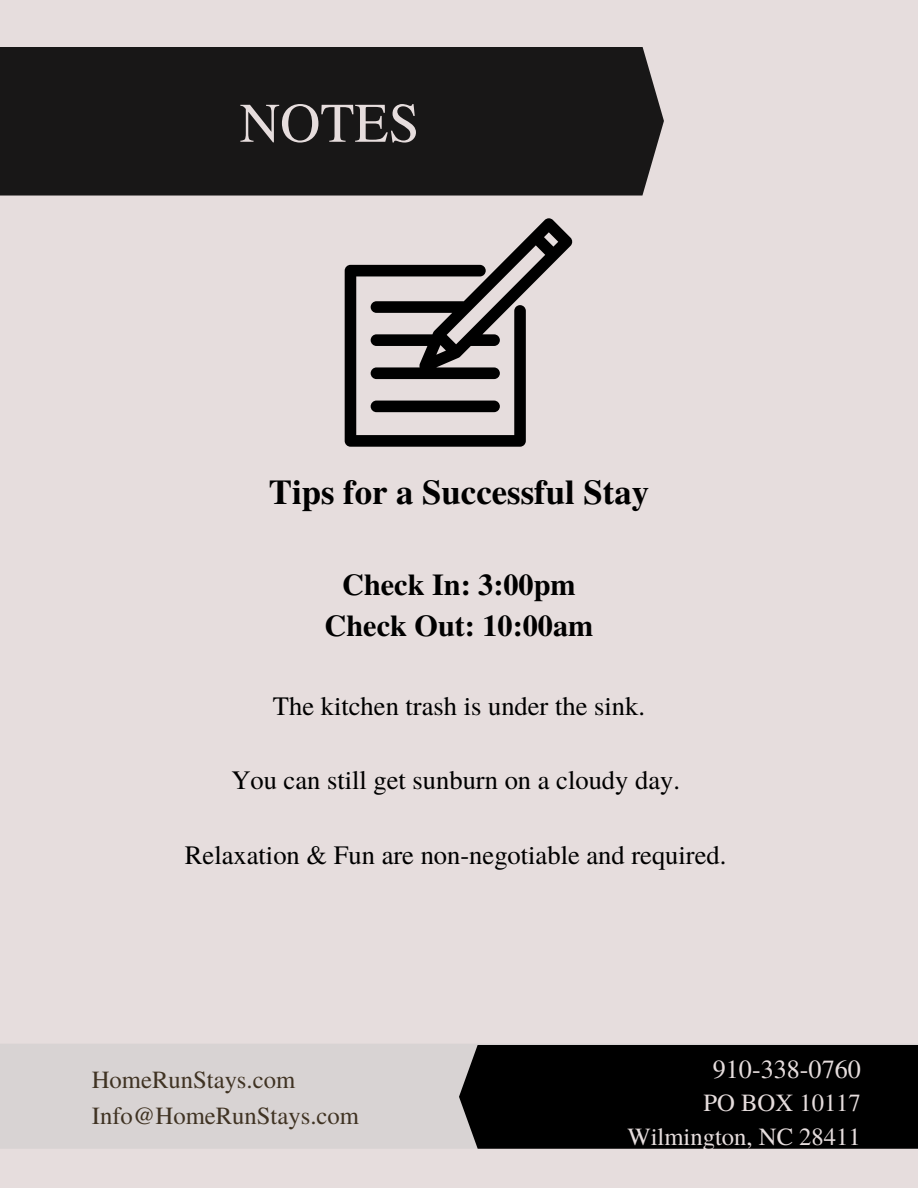
<style>
.page{position:relative;width:918px;height:1188px;background:#e6dddd}
.page>*{position:absolute;margin:0;border:0;box-sizing:border-box;transform-origin:0 0}
.t1{font:55.8px "Te X Gyre Termes";color:#e6dddd}
.t2{font:700 34.8px "Te X Gyre Termes";color:#000}
.t3{font:700 30.3px "Te X Gyre Termes";color:#000}
.t4{font:26.55px "Te X Gyre Termes";color:#000}
.t5{font:26.1px "Te X Gyre Termes";color:#e6dddd}
.t6{font:24.6px "Te X Gyre Termes";color:#403323}
.t7{font:24.6px "Te X Gyre Termes";color:#e6dddd}
</style>
<div class="page">
<div style="left:0;top:1044px;width:918px;height:105px;background:#d8d3d3"></div>
<div style="left:459px;top:1045px;width:459px;height:104px;background:#000"></div>
<div style="left:0;top:47px;width:664px;height:149px;background:#181717"></div>
<svg style="left:345px;top:218px;width:228px;height:229px"></svg>
<div style="left:371px;top:401px;width:129px;height:11px;background:#000;border-radius:6px"></div>
<p class="t1" style="left:240px;top:83px;width:181px">NOTES</p>
<p class="t2" style="left:269px;top:465px;width:382px">Tips for a Successful Stay</p>
<p class="t3" style="left:342px;top:561px;width:235px">Check In: 3:00pm</p>
<p class="t3" style="left:325px;top:602px;width:270px">Check Out: 10:00am</p>
<p class="t4" style="left:273px;top:687px;width:374px">The kitchen trash is under the sink.</p>
<p class="t4" style="left:231px;top:761px;width:450px">You can still get sunburn on a cloudy day.</p>
<p class="t4" style="left:185px;top:836px;width:543px">Relaxation &amp; Fun are non-negotiable and required.</p>
<p class="t6" style="left:92px;top:1062px;width:205px">HomeRunStays.com</p>
<p class="t6" style="left:92px;top:1098px;width:269px">Info@HomeRunStays.com</p>
<p class="t5" style="left:713px;top:1051px;width:150px">910-338-0760</p>
<p class="t7" style="left:703px;top:1085px;width:159px">PO BOX 10117</p>
<p class="t7" style="left:627px;top:1119px;width:235px">Wilmington, NC 28411</p>
</div>
